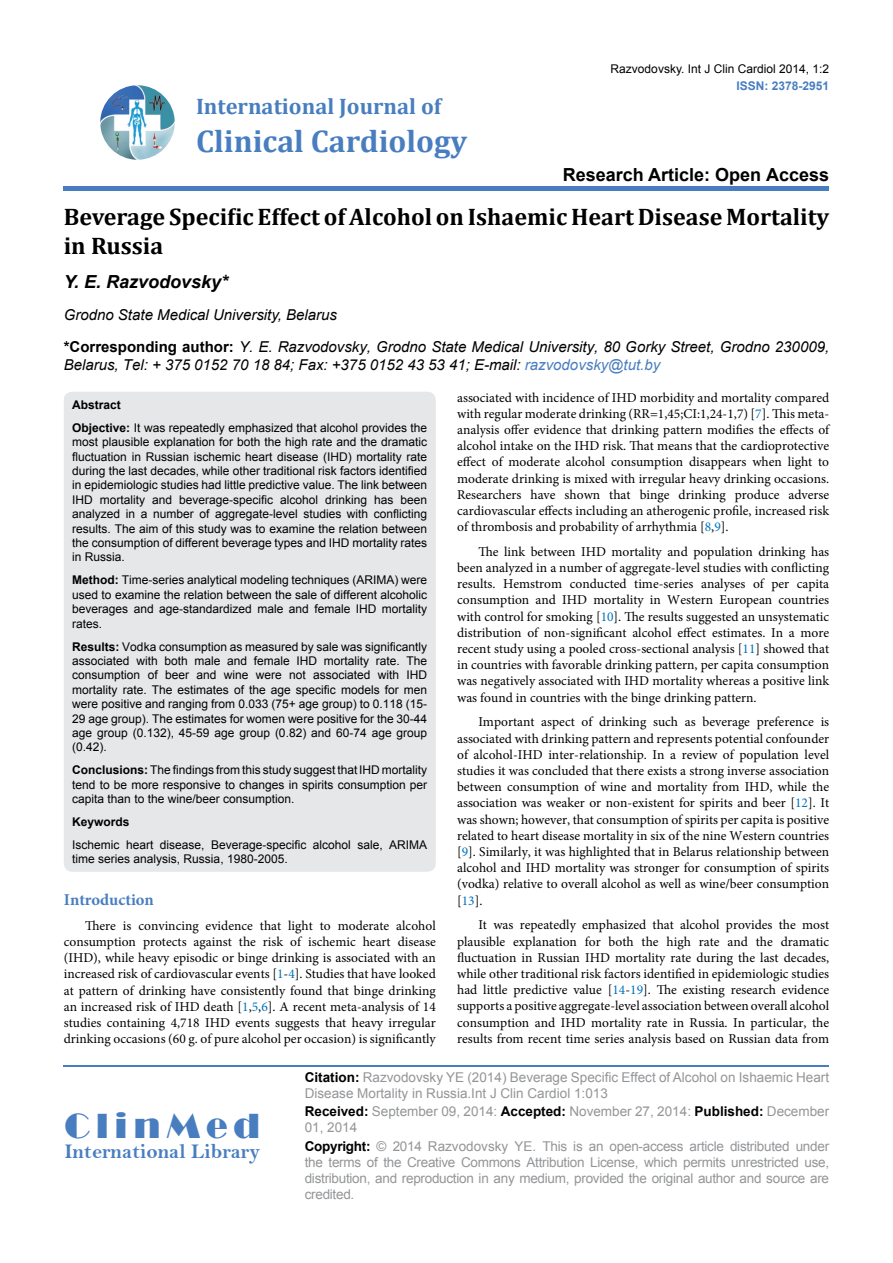
<style>
.page{position:relative;width:893px;height:1263px;background:#fff}
.page>*{position:absolute;margin:0;border:0;box-sizing:border-box;transform-origin:0 0}
.t1{font:36px "Broadway";letter-spacing:.16em;color:#487ec0}
.t2{font:700 31.5px "Cambria";color:#487ec0}
.t3{font:700 24px/28.8px "Cambria";color:#000}
.t4{font:700 22.5px "Cambria";color:#487ec0}
.t5{font:21px "Bell MT Bold";color:#487ec0}
.t6{font:700 18px "Arial";color:#000}
.t7{font:italic 700 18px "Arial";color:#000}
.t8{font:700 16.5px "Minion Pro";color:#487ec0}
.t9{font:italic 15px/32.2px "Arial";color:#000}
.t10{font:13.5px/16.2px "Minion Pro";color:#000;text-align:justify}
.t11{font:13.5px/16.2px "Arial";color:#939598}
.t12{font:12px/14.4px "Arial";color:#000;text-align:justify}
.t13{font:700 12px "Arial";color:#487ec0}
.t14{font:700 12px "Arial";color:#000}
.s1{font-weight:700;font-style:normal}
.s2{color:#487ec0}
.s3{color:#0072bc}
.s4{font-weight:700}
.s5{font-weight:700;color:#000}
</style>
<div class="page">
<img style="left:100px;top:85px;width:75px;height:75px;border-radius:37px">
<div style="left:64px;top:186px;width:765px;height:5px;background:#487ec0"></div>
<hr style="left:64px;top:1065px;width:765px;height:2px;background:#487ec0">
<div style="left:64px;top:392px;width:372px;height:480px;background:#e6e7e8;border-radius:9px"></div>
<h3 class="t4" style="left:196px;top:91px;width:247px">International Journal of</h3>
<h2 class="t2" style="left:196px;top:119px;width:273px">Clinical Cardiology</h2>
<p class="t12" style="left:611px;top:61px;width:220px">Razvodovsky. Int J Clin Cardiol 2014, 1:2</p>
<p class="t13" style="left:736px;top:78px;width:94px">ISSN: 2378-2951</p>
<h3 class="t6" style="left:563px;top:163px;width:268px">Research Article: Open Access</h3>
<h3 class="t3" style="left:64px;top:202px;width:767px">Beverage Specific Effect of Alcohol on Ishaemic Heart Disease Mortality in Russia</h3>
<h3 class="t7" style="left:64px;top:270px;width:166px">Y. E. Razvodovsky*</h3>
<p class="t9" style="left:64px;top:299px;width:767px">Grodno State Medical University, Belarus<br><span class="s1">*Corresponding author:</span> Y. E. Razvodovsky, Grodno State Medical University, 80 Gorky Street, Grodno 230009,</p>
<p class="t9" style="left:64px;top:349px;width:598px">Belarus, Tel: + 375 0152 70 18 84; Fax: +375 0152 43 53 41; E-mail: <span class="s2">razvodovsky@tut.by</span></p>
<p class="t10" style="left:457px;top:389px;width:374px">associated with incidence of IHD morbidity and mortality compared with regular moderate drinking (RR=1,45;CI:1,24-1,7) [<span class="s3">7</span>]. This meta&shy;analysis offer evidence that drinking pattern modifies the effects of alcohol intake on the IHD risk. That means that the cardioprotective effect of moderate alcohol consumption disappears when light to moderate drinking is mixed with irregular heavy drinking occasions.<br>Researchers have shown that binge drinking produce adverse cardiovascular effects including an atherogenic profile, increased risk of thrombosis and probability of arrhythmia [<span class="s3">8</span>,<span class="s3">9</span>].</p>
<p class="t10" style="left:457px;top:543px;width:374px;text-indent:21px">The link between IHD mortality and population drinking has been analyzed in a number of aggregate-level studies with conflicting results. Hemstrom conducted time-series analyses of per capita consumption and IHD mortality in Western European countries with control for smoking [<span class="s3">10</span>]. The results suggested an unsystematic distribution of non-significant alcohol effect estimates. In a more recent study using a pooled cross-sectional analysis [<span class="s3">11</span>] showed that in countries with favorable drinking pattern, per capita consumption was negatively associated with IHD mortality whereas a positive link was found in countries with the binge drinking pattern.</p>
<p class="t10" style="left:457px;top:714px;width:374px;text-indent:21px">Important aspect of drinking such as beverage preference is associated with drinking pattern and represents potential confounder of alcohol-IHD inter-relationship. In a review of population level studies it was concluded that there exists a strong inverse association between consumption of wine and mortality from IHD, while the association was weaker or non-existent for spirits and beer [<span class="s3">12</span>]. It was shown; however, that consumption of spirits per capita is positive related to heart disease mortality in six of the nine Western countries [<span class="s3">9</span>]. Similarly, it was highlighted that in Belarus relationship between alcohol and IHD mortality was stronger for consumption of spirits (vodka) relative to overall alcohol as well as wine/beer consumption [<span class="s3">13</span>].</p>
<p class="t10" style="left:457px;top:917px;width:374px;text-indent:21px">It was repeatedly emphasized that alcohol provides the most plausible explanation for both the high rate and the dramatic fluctuation in Russian IHD mortality rate during the last decades, while other traditional risk factors identified in epidemiologic studies had little predictive value [<span class="s3">14</span>-<span class="s3">19</span>]. The existing research evidence supports a positive aggregate-level association between overall alcohol consumption and IHD mortality rate in Russia. In particular, the results from recent time series analysis based on Russian data from</p>
<p class="t12" style="left:72px;top:393px;width:356px;line-height:23px"><span class="s4">Abstract<br>Objective:</span> It was repeatedly emphasized that alcohol provides the</p>
<p class="t12" style="left:72px;top:435px;width:356px">most plausible explanation for both the high rate and the dramatic fluctuation in Russian ischemic heart disease (IHD) mortality rate during the last decades, while other traditional risk factors identified in epidemiologic studies had little predictive value. The link between IHD mortality and beverage-specific alcohol drinking has been analyzed in a number of aggregate-level studies with conflicting results. The aim of this study was to examine the relation between the consumption of different beverage types and IHD mortality rates in Russia.</p>
<p class="t12" style="left:72px;top:573px;width:356px"><span class="s4">Method:</span> Time-series analytical modeling techniques (ARIMA) were used to examine the relation between the sale of different alcoholic beverages and age-standardized male and female IHD mortality rates.</p>
<p class="t12" style="left:72px;top:639px;width:356px"><span class="s4">Results:</span> Vodka consumption as measured by sale was significantly associated with both male and female IHD mortality rate. The consumption of beer and wine were not associated with IHD mortality rate. The estimates of the age specific models for men were positive and ranging from 0.033 (75+ age group) to 0.118 (15- 29 age group). The estimates for women were positive for the 30-44 age group (0.132), 45-59 age group (0.82) and 60-74 age group (0.42).</p>
<p class="t12" style="left:72px;top:763px;width:356px"><span class="s4">Conclusions:</span> The findings from this study suggest that IHD mortality tend to be more responsive to changes in spirits consumption per capita than to the wine/beer consumption.</p>
<p class="t14" style="left:72px;top:814px;width:59px">Keywords</p>
<p class="t12" style="left:72px;top:837px;width:356px">Ischemic heart disease, Beverage-specific alcohol sale, ARIMA time series analysis, Russia, 1980-2005.</p>
<p class="t8" style="left:64px;top:888px;width:92px">Introduction</p>
<p class="t10" style="left:64px;top:917px;width:374px;text-indent:21px">There is convincing evidence that light to moderate alcohol consumption protects against the risk of ischemic heart disease (IHD), while heavy episodic or binge drinking is associated with an increased risk of cardiovascular events [<span class="s3">1</span>-<span class="s3">4</span>]. Studies that have looked at pattern of drinking have consistently found that binge drinking an increased risk of IHD death [<span class="s3">1</span>,<span class="s3">5</span>,<span class="s3">6</span>]. A recent meta-analysis of 14 studies containing 4,718 IHD events suggests that heavy irregular drinking occasions (60 g. of pure alcohol per occasion) is significantly</p>
<h1 class="t1" style="left:64px;top:1105px;width:197px">ClinMed</h1>
<h3 class="t5" style="left:64px;top:1139px;width:197px">International Library</h3>
<p class="t11" style="left:305px;top:1069px;width:526px"><span class="s5">Citation:</span> Razvodovsky YE (2014) Beverage Specific Effect of Alcohol on Ishaemic Heart<br>Disease Mortality in Russia.Int J Clin Cardiol 1:013</p>
<p class="t11" style="left:305px;top:1103px;width:526px"><span class="s5">Received:</span> September 09, 2014: <span class="s5">Accepted:</span> November 27, 2014: <span class="s5">Published:</span> December<br>01, 2014</p>
<p class="t11" style="left:305px;top:1138px;width:526px;text-align:justify"><span class="s5">Copyright:</span> © 2014 Razvodovsky YE. This is an open-access article distributed under the terms of the Creative Commons Attribution License, which permits unrestricted use, distribution, and reproduction in any medium, provided the original author and source are credited.</p>
</div>
